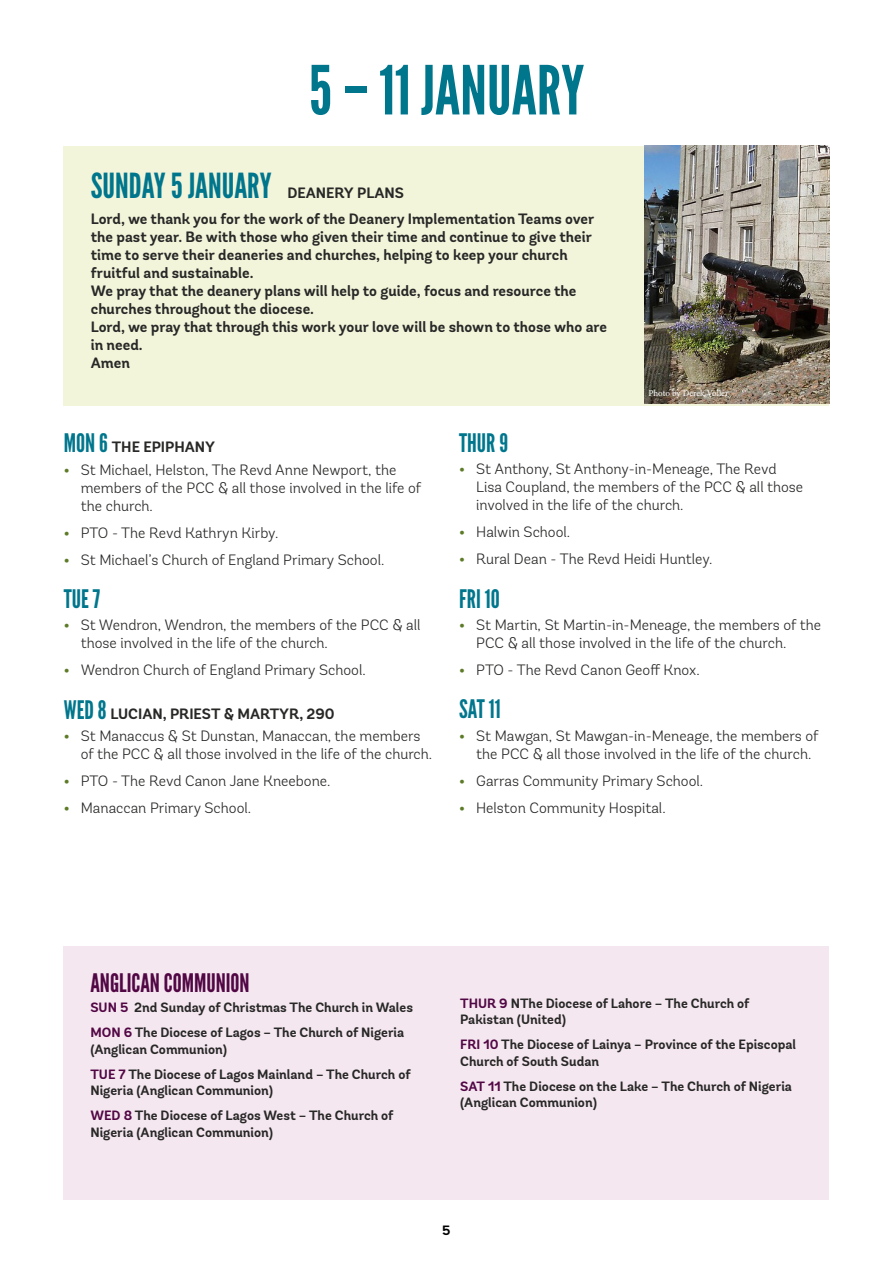
<style>
.page{position:relative;width:893px;height:1263px;background:#fff}
.page>*{position:absolute;margin:0;border:0;box-sizing:border-box;transform-origin:0 0}
.t1{font:67.5px "League Gothic";color:#00768d}
.t2{font:34.5px "League Gothic";color:#00768d}
.t3{font:25.5px "League Gothic";color:#00768d}
.t4{font:25.5px "League Gothic";color:#520745}
.t5{font:300 15px/18px "Andes Rounded";color:#282827}
.t6{font:700 15px/18px "Andes Rounded";color:#282827;text-align:center}
.t7{font:700 13.5px/25px "Andes Rounded";color:#282827}
.t8{font:700 13.5px "Andes Rounded";color:#000}
.t9{font:9px "Minion Pro";letter-spacing:-.005em;color:#fff}
.s1{font-family:"League Gothic";font-weight:400;font-size:25.5px;color:#00768d}
.s2{font-weight:700;color:#5c7b27}
.s3{color:#520745}
</style>
<div class="page">
<div style="left:64px;top:146px;width:765px;height:259px;background:#f3f5db"></div>
<img style="left:644px;top:146px;width:185px;height:258px">
<div style="left:64px;top:946px;width:765px;height:254px;background:#f5e7f0"></div>
<h1 class="t1" style="left:309px;top:50px;width:277px">5 – 11 JANUARY</h1>
<h2 class="t2" style="left:91px;top:165px;width:182px">SUNDAY 5 JANUARY</h2>
<p class="t6" style="left:91px;top:180px;width:505px;line-height:26.5px">DEANERY PLANS<br>Lord, we thank you for the work of the Deanery Implementation Teams over</p>
<p class="t6" style="left:91px;top:228px;width:518px;text-align:left">the past year. Be with those who given their time and continue to give their time to serve their deaneries and churches, helping to keep your church fruitful and sustainable.<br>We pray that the deanery plans will help to guide, focus and resource the churches throughout the diocese.<br>Lord, we pray that through this work your love will be shown to those who are in need.<br>Amen</p>
<p class="t9" style="left:648px;top:387px;width:81px">Photo by Derek Voller</p>
<p class="t6" style="left:64px;top:439px;width:153px"><span class="s1">MON 6</span> THE EPIPHANY</p>
<p class="t5" style="left:81px;top:460px;width:342px;text-indent:-17px"><span class="s2">•</span> St Michael, Helston, The Revd Anne Newport, the members of the PCC &amp; all those involved in the life of the church.</p>
<p class="t5" style="left:64px;top:523px;width:216px"><span class="s2">•</span> PTO - The Revd Kathryn Kirby.</p>
<p class="t5" style="left:64px;top:550px;width:322px"><span class="s2">•</span> St Michael’s Church of England Primary School.</p>
<h3 class="t3" style="left:64px;top:584px;width:38px">TUE 7</h3>
<p class="t5" style="left:81px;top:616px;width:341px;text-indent:-17px"><span class="s2">•</span> St Wendron, Wendron, the members of the PCC &amp; all those involved in the life of the church.</p>
<p class="t5" style="left:64px;top:661px;width:303px"><span class="s2">•</span> Wendron Church of England Primary School.</p>
<p class="t6" style="left:64px;top:705px;width:272px"><span class="s1">WED 8</span> LUCIAN, PRIEST &amp; MARTYR, 290</p>
<p class="t5" style="left:81px;top:727px;width:353px;text-indent:-17px"><span class="s2">•</span> St Manaccus &amp; St Dunstan, Manaccan, the members of the PCC &amp; all those involved in the life of the church.</p>
<p class="t5" style="left:64px;top:772px;width:268px"><span class="s2">•</span> PTO - The Revd Canon Jane Kneebone.</p>
<p class="t5" style="left:64px;top:799px;width:189px"><span class="s2">•</span> Manaccan Primary School.</p>
<h3 class="t3" style="left:459px;top:428px;width:50px">THUR 9</h3>
<p class="t5" style="left:476px;top:460px;width:328px;text-indent:-17px"><span class="s2">•</span> St Anthony, St Anthony-in-Meneage, The Revd<br>Lisa Coupland, the members of the PCC &amp; all those involved in the life of the church.</p>
<p class="t5" style="left:459px;top:523px;width:112px"><span class="s2">•</span> Halwin School.</p>
<p class="t5" style="left:459px;top:550px;width:255px"><span class="s2">•</span> Rural Dean - The Revd Heidi Huntley.</p>
<h3 class="t3" style="left:459px;top:583px;width:42px">FRI 10</h3>
<p class="t5" style="left:476px;top:616px;width:346px;text-indent:-17px"><span class="s2">•</span> St Martin, St Martin-in-Meneage, the members of the<br>PCC &amp; all those involved in the life of the church.</p>
<p class="t5" style="left:459px;top:661px;width:242px"><span class="s2">•</span> PTO - The Revd Canon Geoff Knox.</p>
<h3 class="t3" style="left:459px;top:694px;width:43px">SAT 11</h3>
<p class="t5" style="left:476px;top:726px;width:344px;text-indent:-17px"><span class="s2">•</span> St Mawgan, St Mawgan-in-Meneage, the members of the PCC &amp; all those involved in the life of the church.</p>
<p class="t5" style="left:459px;top:771px;width:245px"><span class="s2">•</span> Garras Community Primary School.</p>
<p class="t5" style="left:459px;top:798px;width:208px"><span class="s2">•</span> Helston Community Hospital.</p>
<h3 class="t4" style="left:90px;top:967px;width:161px">ANGLICAN COMMUNION</h3>
<p class="t7" style="left:90px;top:995px;width:324px"><span class="s3">SUN 5</span> 2nd Sunday of Christmas The Church in Wales<br><span class="s3">MON 6</span> The Diocese of Lagos – The Church of Nigeria</p>
<p class="t7" style="left:90px;top:1037px;width:322px">(Anglican Communion)<br><span class="s3">TUE 7</span> The Diocese of Lagos Mainland – The Church of</p>
<p class="t7" style="left:90px;top:1078px;width:305px">Nigeria (Anglican Communion)<br><span class="s3">WED 8</span> The Diocese of Lagos West – The Church of</p>
<p class="t7" style="left:90px;top:1120px;width:184px">Nigeria (Anglican Communion)</p>
<p class="t7" style="left:460px;top:995px;width:291px;line-height:16.5px"><span class="s3">THUR 9</span> NThe Diocese of Lahore – The Church of<br>Pakistan (United)</p>
<p class="t7" style="left:460px;top:1037px;width:337px;line-height:16.5px"><span class="s3">FRI 10</span> The Diocese of Lainya – Province of the Episcopal<br>Church of South Sudan</p>
<p class="t7" style="left:460px;top:1078px;width:333px;line-height:16.5px"><span class="s3">SAT 11</span> The Diocese on the Lake – The Church of Nigeria (Anglican Communion)</p>
<p class="t8" style="left:442px;top:1222px;width:10px">5</p>
</div>
